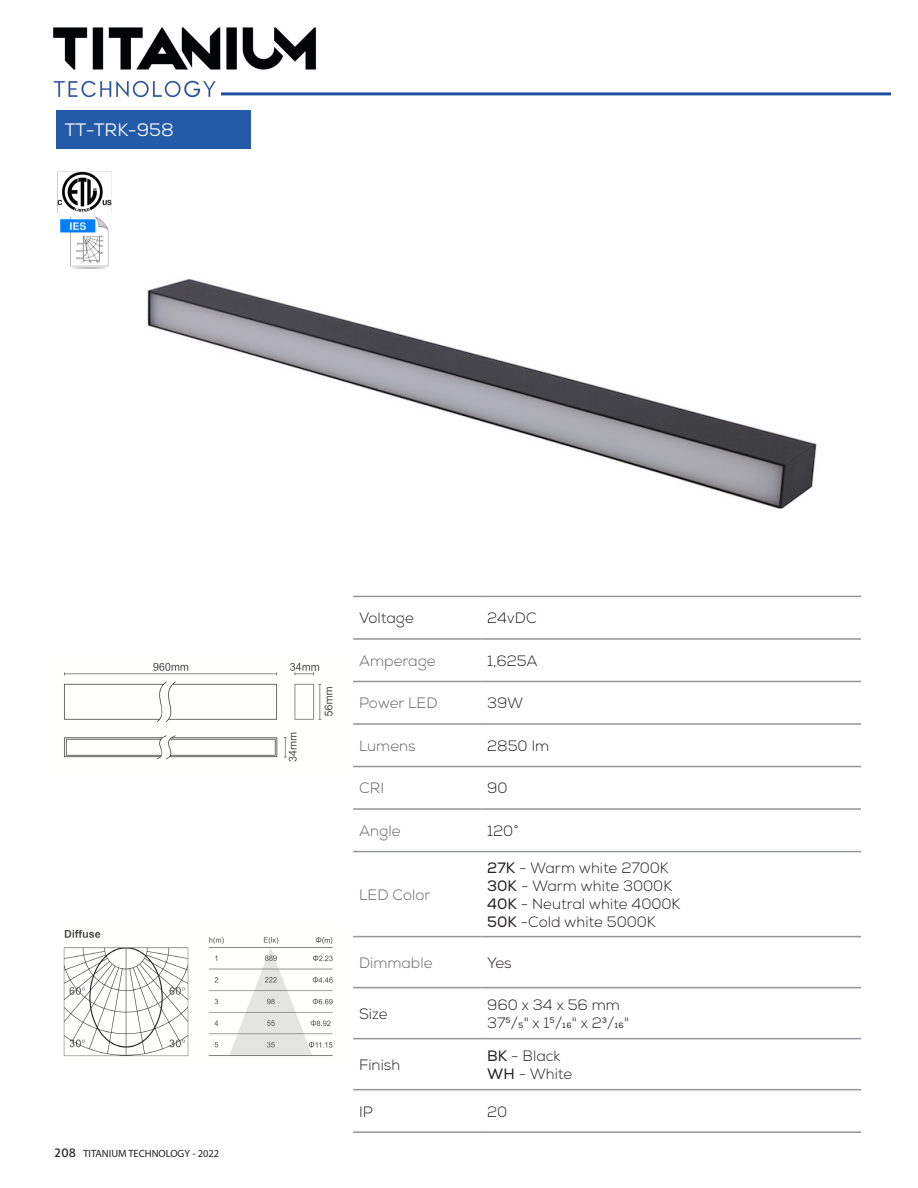
<style>
.page{position:relative;width:918px;height:1188px;background:#fff}
.page>*{position:absolute;margin:0;border:0;box-sizing:border-box;transform-origin:0 0}
.t1{font:18px "Nexa";color:#fff}
.t2{font:300 15px/18px "Nexa";color:#231f20}
.t3{font:300 15px "Nexa";color:#636366}
.t4{font:10.5px "Myriad Pro";color:#231f20}
.s1{font-family:"Aller";font-size:12px}
.s2{font-weight:400}
</style>
<div class="page">
<hr style="left:221px;top:92px;width:670px;height:3px;background:#1b4ea1">
<img style="left:147px;top:279px;width:670px;height:230px">
<img style="left:60px;top:216px;width:49px;height:53px">
<div style="left:56px;top:111px;width:195px;height:38px;background:#245ba9"></div>
<hr style="left:353px;top:596px;width:128px;height:1px;background:#939598">
<hr style="left:481px;top:596px;width:380px;height:1px;background:#939598">
<hr style="left:353px;top:638px;width:128px;height:2px;background:#939598">
<hr style="left:481px;top:638px;width:380px;height:2px;background:#939598">
<hr style="left:353px;top:681px;width:128px;height:1px;background:#939598">
<hr style="left:481px;top:681px;width:380px;height:1px;background:#939598">
<hr style="left:353px;top:723px;width:128px;height:2px;background:#939598">
<hr style="left:481px;top:723px;width:380px;height:2px;background:#939598">
<hr style="left:353px;top:766px;width:128px;height:1px;background:#939598">
<hr style="left:481px;top:766px;width:380px;height:1px;background:#939598">
<hr style="left:353px;top:808px;width:128px;height:2px;background:#939598">
<hr style="left:481px;top:808px;width:380px;height:2px;background:#939598">
<hr style="left:353px;top:851px;width:128px;height:1px;background:#939598">
<hr style="left:481px;top:851px;width:380px;height:1px;background:#939598">
<hr style="left:353px;top:936px;width:128px;height:1px;background:#939598">
<hr style="left:481px;top:936px;width:380px;height:1px;background:#939598">
<hr style="left:353px;top:987px;width:128px;height:1px;background:#939598">
<hr style="left:481px;top:987px;width:380px;height:1px;background:#939598">
<hr style="left:353px;top:1038px;width:128px;height:1px;background:#939598">
<hr style="left:481px;top:1038px;width:380px;height:1px;background:#939598">
<hr style="left:353px;top:1089px;width:128px;height:1px;background:#939598">
<hr style="left:481px;top:1089px;width:380px;height:1px;background:#939598">
<hr style="left:353px;top:1131px;width:128px;height:2px;background:#939598">
<hr style="left:481px;top:1131px;width:380px;height:2px;background:#939598">
<img style="left:57px;top:171px;width:55px;height:42px">
<img style="left:64px;top:662px;width:269px;height:100px">
<img style="left:63px;top:929px;width:270px;height:128px">
<img style="left:53px;top:27px;width:287px;height:71px">
<p class="t1" style="left:65px;top:119px;width:110px">TT-TRK-958</p>
<p class="t4" style="left:54px;top:1147px;width:167px"><span class="s1">208</span> TITANIUM TECHNOLOGY - 2022</p>
<p class="t2" style="left:359px;top:610px;width:56px">Voltage</p>
<p class="t2" style="left:487px;top:610px;width:51px">24vDC</p>
<p class="t3" style="left:359px;top:652px;width:78px">Amperage</p>
<p class="t2" style="left:487px;top:652px;width:52px">1,625A</p>
<p class="t3" style="left:359px;top:694px;width:80px">Power LED</p>
<p class="t2" style="left:487px;top:695px;width:38px">39W</p>
<p class="t3" style="left:359px;top:737px;width:58px">Lumens</p>
<p class="t2" style="left:487px;top:737px;width:63px">2850 lm</p>
<p class="t3" style="left:359px;top:779px;width:26px">CRI</p>
<p class="t2" style="left:487px;top:780px;width:22px">90</p>
<p class="t3" style="left:359px;top:822px;width:43px">Angle</p>
<p class="t2" style="left:487px;top:822px;width:34px">120˚</p>
<p class="t3" style="left:359px;top:886px;width:73px">LED Color</p>
<p class="t2" style="left:487px;top:859px;width:195px"><span class="s2">27K</span> - Warm white 2700K<br><span class="s2">30K</span> - Warm white 3000K<br><span class="s2">40K</span> - Neutral white 4000K<br><span class="s2">50K</span> -Cold white 5000K</p>
<p class="t3" style="left:359px;top:954px;width:75px">Dimmable</p>
<p class="t2" style="left:487px;top:954px;width:26px">Yes</p>
<p class="t2" style="left:359px;top:1005px;width:30px">Size</p>
<p class="t2" style="left:487px;top:996px;width:143px">960 x 34 x 56 mm<br>375/5" x 15/16" x 23/16"</p>
<p class="t2" style="left:359px;top:1056px;width:43px">Finish</p>
<p class="t2" style="left:487px;top:1047px;width:87px"><span class="s2">BK</span> - Black<br><span class="s2">WH</span> - White</p>
<p class="t2" style="left:359px;top:1103px;width:15px">IP</p>
<p class="t2" style="left:487px;top:1103px;width:22px">20</p>
</div>
